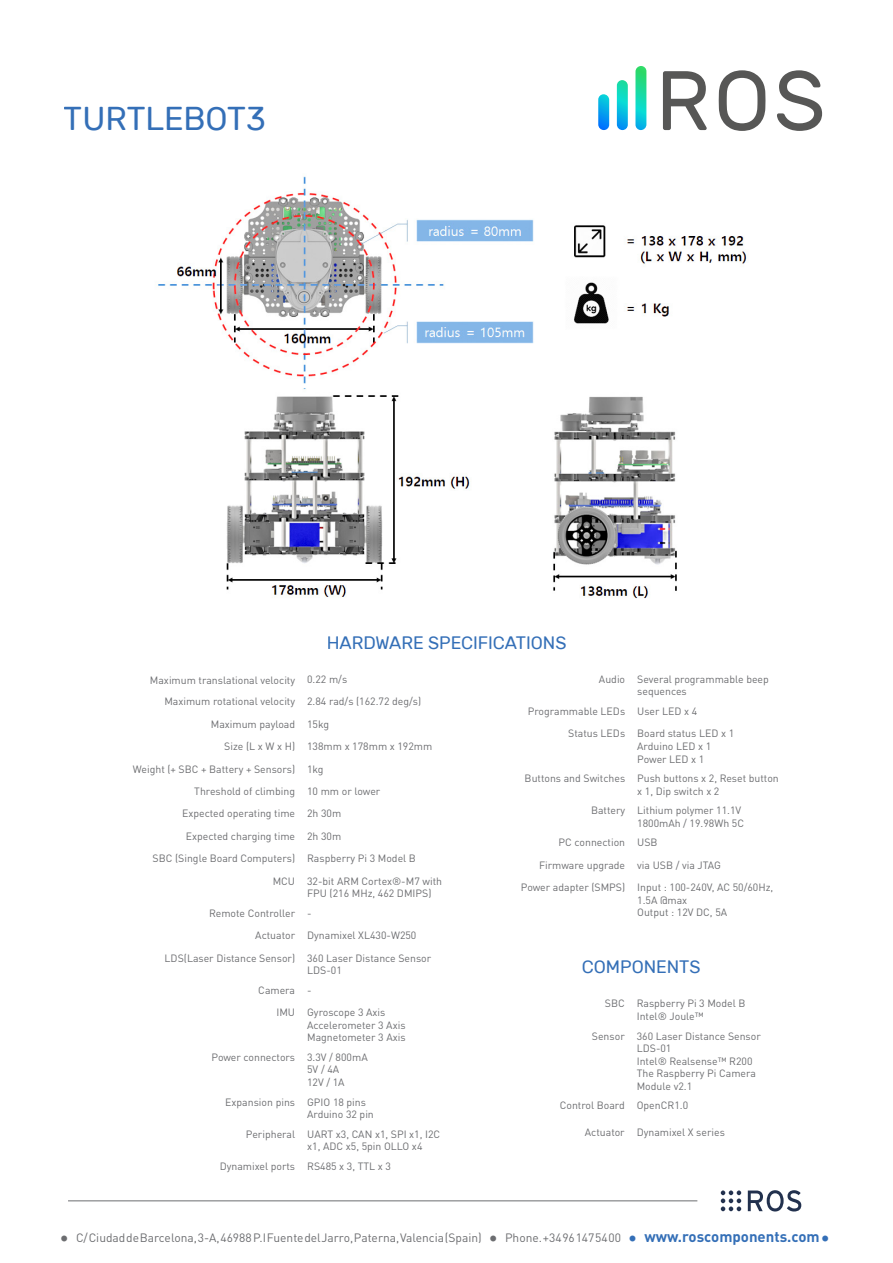
<style>
.page{position:relative;width:893px;height:1263px;background:#fff}
.page>*{position:absolute;margin:0;border:0;box-sizing:border-box;transform-origin:0 0}
.t1{font:84.15px "Rubik";color:#575756}
.t2{font:33px "Rubik";color:#346fb7}
.t3{font:18px "Rubik";letter-spacing:-.005em;color:#346fb7}
.t4{font:700 15px "DIN Pro";color:#346fb7}
.t5{font:12px "DIN Pro";color:#6c6d70}
.t6{font:10.5px/12.6px "DIN Pro";color:#6c6d70}
</style>
<div class="page">
<img style="left:158px;top:176px;width:589px;height:423px">
<svg style="left:721px;top:1190px;width:20px;height:21px"></svg>
<svg style="left:748px;top:1190px;width:53px;height:21px"></svg>
<hr style="left:68px;top:1200px;width:629px;height:1px;background:#6c6d70">
<svg style="left:598px;top:66px;width:48px;height:64px"></svg>
<h2 class="t2" style="left:64px;top:101px;width:203px">TURTLEBOT3</h2>
<h1 class="t1" style="left:656px;top:54px;width:172px">ROS</h1>
<h3 class="t3" style="left:326px;top:633px;width:242px">HARDWARE SPECIFICATIONS</h3>
<p class="t6" style="left:164px;top:669px;width:258px;line-height:21.1px;text-indent:-14px">Maximum translational velocity 0.22 m/s<br>Maximum rotational velocity 2.84 rad/s (162.72 deg/s)</p>
<p class="t6" style="left:211px;top:716px;width:120px">Maximum payload 15kg</p>
<p class="t6" style="left:224px;top:739px;width:210px">Size (L x W x H) 138mm x 178mm x 192mm</p>
<p class="t6" style="left:133px;top:761px;width:192px">Weight (+ SBC + Battery + Sensors) 1kg</p>
<p class="t6" style="left:194px;top:784px;width:188px">Threshold of climbing 10 mm or lower</p>
<p class="t6" style="left:182px;top:806px;width:161px">Expected operating time 2h 30m</p>
<p class="t6" style="left:186px;top:829px;width:157px">Expected charging time 2h 30m</p>
<p class="t6" style="left:153px;top:851px;width:265px">SBC (Single Board Computers) Raspberry Pi 3 Model B</p>
<p class="t6" style="left:273px;top:873px;width:171px">MCU 32-bit ARM Cortex®-M7 with</p>
<p class="t6" style="left:209px;top:883px;width:224px;line-height:19.5px;text-indent:98px">FPU (216 MHz, 462 DMIPS)<br>Remote Controller -</p>
<p class="t6" style="left:165px;top:923px;width:268px;line-height:22.5px;text-indent:91px">Actuator Dynamixel XL430-W250<br>LDS(Laser Distance Sensor) 360 Laser Distance Sensor</p>
<p class="t6" style="left:258px;top:960px;width:85px;line-height:19.5px;text-indent:49px">LDS-01<br>Camera -</p>
<p class="t6" style="left:307px;top:1005px;width:100px;text-indent:-31px">IMU Gyroscope 3 Axis<br>Accelerometer 3 Axis<br>Magnetometer 3 Axis</p>
<p class="t6" style="left:307px;top:1050px;width:62px;text-indent:-96px">Power connectors 3.3V / 800mA<br>5V / 4A<br>12V / 1A</p>
<p class="t6" style="left:307px;top:1094px;width:68px;text-indent:-82px">Expansion pins GPIO 18 pins<br>Arduino 32 pin</p>
<p class="t6" style="left:307px;top:1127px;width:135px;text-indent:-61px">Peripheral UART x3, CAN x1, SPI x1, I2C x1, ADC x5, 5pin OLLO x4</p>
<p class="t6" style="left:220px;top:1159px;width:173px">Dynamixel ports RS485 x 3, TTL x 3</p>
<p class="t6" style="left:637px;top:672px;width:133px;text-indent:-38px">Audio Several programmable beep sequences</p>
<p class="t6" style="left:568px;top:699px;width:167px;line-height:22.5px;text-indent:-40px">Programmable LEDs User LED x 4<br>Status LEDs Board status LED x 1</p>
<p class="t6" style="left:637px;top:739px;width:75px">Arduino LED x 1<br>Power LED x 1</p>
<p class="t6" style="left:637px;top:771px;width:143px;text-indent:-113px">Buttons and Switches Push buttons x 2, Reset button x 1, Dip switch x 2</p>
<p class="t6" style="left:591px;top:803px;width:154px;text-align:right">Battery Lithium polymer 11.1V<br>1800mAh / 19.98Wh 5C</p>
<p class="t6" style="left:559px;top:835px;width:100px">PC connection USB</p>
<p class="t6" style="left:539px;top:857px;width:183px">Firmware upgrade via USB / via JTAG</p>
<p class="t6" style="left:521px;top:880px;width:254px">Power adapter (SMPS) Input : 100-240V, AC 50/60Hz,</p>
<p class="t6" style="left:637px;top:892px;width:92px">1.5A @max<br>Output : 12V DC, 5A</p>
<h3 class="t3" style="left:582px;top:957px;width:120px">COMPONENTS</h3>
<p class="t6" style="left:637px;top:996px;width:110px;text-indent:-32px">SBC Raspberry Pi 3 Model B<br>Intel® Joule™</p>
<p class="t6" style="left:637px;top:1028px;width:126px;text-indent:-45px">Sensor 360 Laser Distance Sensor<br>LDS-01<br>Intel® Realsense™ R200<br>The Raspberry Pi Camera<br>Module v2.1</p>
<p class="t6" style="left:560px;top:1098px;width:130px">Control Board OpenCR1.0</p>
<p class="t6" style="left:585px;top:1124px;width:142px">Actuator Dynamixel X series</p>
<p class="t5" style="left:76px;top:1228px;width:407px">C/ Ciudad de Barcelona, 3-A, 46988 P.I Fuente del Jarro, Paterna, Valencia (Spain)</p>
<p class="t5" style="left:505px;top:1228px;width:118px">Phone. +34 96 147 54 00</p>
<h3 class="t4" style="left:644px;top:1224px;width:177px">www.roscomponents.com</h3>
</div>
